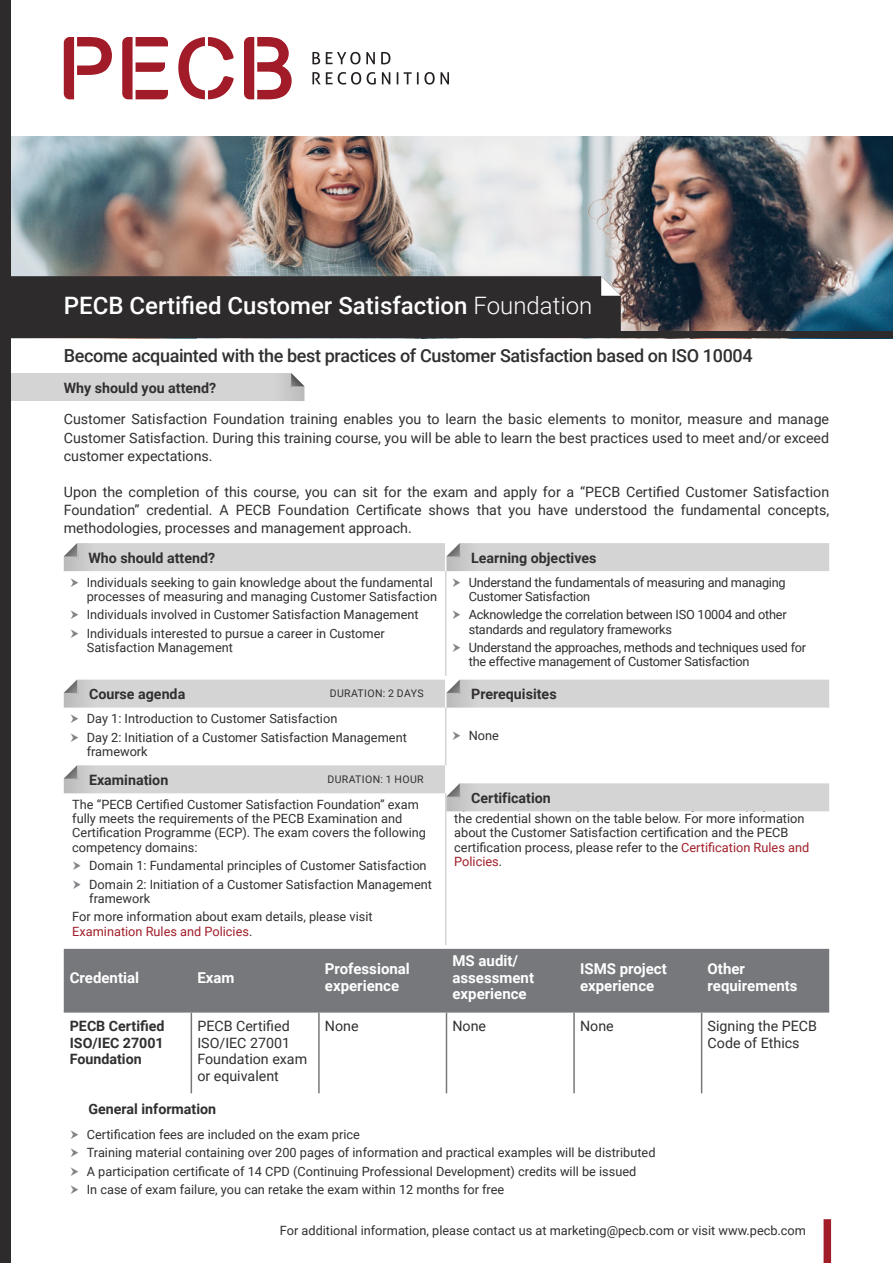
<style>
.page{position:relative;width:893px;height:1263px;background:#fff}
.page>*{position:absolute;margin:0;border:0;box-sizing:border-box;transform-origin:0 0}
.t1{font:500 24px "Roboto";color:#fff}
.t2{font:500 18px "Roboto";letter-spacing:-.02em;color:#312f30}
.t3{font:700 15px/16.5px "Roboto";color:#fff}
.t4{font:14.25px/18px "Roboto";color:#312f30;text-align:justify}
.t5{font:700 14.25px/16.5px "Roboto";color:#312f30;text-align:justify}
.Bullet{font:12.75px/14.2px "Roboto";color:#312f30}
.Bullet-2{font:12.75px/14.2px "Roboto";letter-spacing:-.02em;color:#312f30}
.t6{font:10.5px "Roboto";letter-spacing:.035em;color:#312f30}
.s1{font-weight:300}
.s2{color:#a11e29}
</style>
<div class="page">
<img style="left:11px;top:136px;width:882px;height:195px">
<div style="left:824px;top:1219px;width:7px;height:44px;background:#a11e29"></div>
<svg style="left:11px;top:373px;width:293px;height:28px;background:#d3d2d3"></svg>
<hr style="left:445px;top:571px;width:1px;height:105px;background:#d5d4d5">
<hr style="left:445px;top:793px;width:1px;height:152px;background:#d5d4d5">
<hr style="left:445px;top:708px;width:1px;height:57px;background:#d5d4d5">
<div style="left:64px;top:543px;width:765px;height:28px;background:#d5d4d5"></div>
<svg style="left:64px;top:680px;width:765px;height:28px;background:#d4d3d4"></svg>
<svg style="left:64px;top:765px;width:765px;height:46px"></svg>
<div style="left:0;top:0;width:11px;height:1263px;background:#2e2b2c"></div>
<div style="left:11px;top:276px;width:610px;height:55px;background:#2e2b2c"></div>
<div style="left:0;top:331px;width:893px;height:7px;background:#2e2b2c"></div>
<svg style="left:64px;top:37px;width:48px;height:62px"></svg>
<svg style="left:122px;top:37px;width:46px;height:62px"></svg>
<svg style="left:178px;top:37px;width:56px;height:62px"></svg>
<svg style="left:244px;top:37px;width:48px;height:62px"></svg>
<svg style="left:312px;top:52px;width:8px;height:12px"></svg>
<svg style="left:326px;top:52px;width:49px;height:12px"></svg>
<svg style="left:381px;top:52px;width:9px;height:12px"></svg>
<svg style="left:312px;top:72px;width:49px;height:13px"></svg>
<svg style="left:367px;top:72px;width:9px;height:13px"></svg>
<svg style="left:382px;top:72px;width:8px;height:12px"></svg>
<svg style="left:397px;top:72px;width:1px;height:12px"></svg>
<svg style="left:404px;top:72px;width:45px;height:13px"></svg>
<div style="left:64px;top:949px;width:765px;height:62px;background:#76787b"></div>
<hr style="left:64px;top:1011px;width:127px;height:1px;background:#76787b">
<hr style="left:191px;top:1011px;width:128px;height:1px;background:#76787b">
<hr style="left:319px;top:1011px;width:127px;height:1px;background:#76787b">
<hr style="left:446px;top:1011px;width:128px;height:1px;background:#76787b">
<hr style="left:574px;top:1011px;width:128px;height:1px;background:#76787b">
<hr style="left:702px;top:1011px;width:127px;height:1px;background:#76787b">
<hr style="left:191px;top:1012px;width:1px;height:81px;background:#76787b">
<hr style="left:318px;top:1012px;width:2px;height:81px;background:#76787b">
<hr style="left:446px;top:1012px;width:1px;height:81px;background:#76787b">
<hr style="left:573px;top:1012px;width:2px;height:81px;background:#76787b">
<hr style="left:701px;top:1012px;width:1px;height:81px;background:#76787b">
<p class="t1" style="left:64px;top:288px;width:530px">PECB Certified Customer Satisfaction <span class="s1">Foundation</span></p>
<p class="t2" style="left:64px;top:343px;width:690px">Become acquainted with the best practices of Customer Satisfaction based on ISO 10004</p>
<p class="t5" style="left:64px;top:379px;width:154px">Why should you attend?</p>
<p class="t4" style="left:64px;top:410px;width:767px">Customer Satisfaction Foundation training enables you to learn the basic elements to monitor, measure and manage Customer Satisfaction. During this training course, you will be able to learn the best practices used to meet and/or exceed customer expectations.</p>
<p class="t4" style="left:64px;top:482px;width:767px">Upon the completion of this course, you can sit for the exam and apply for a “PECB Certified Customer Satisfaction Foundation” credential. A PECB Foundation Certificate shows that you have understood the fundamental concepts, methodologies, processes and management approach.</p>
<p class="t5" style="left:88px;top:549px;width:128px">Who should attend?</p>
<p class="t5" style="left:471px;top:549px;width:127px">Learning objectives</p>
<p class="Bullet" style="left:87px;top:575px;width:352px">Individuals seeking to gain knowledge about the fundamental processes of measuring and managing Customer Satisfaction</p>
<p class="Bullet" style="left:87px;top:607px;width:333px">Individuals involved in Customer Satisfaction Management</p>
<p class="Bullet" style="left:87px;top:626px;width:299px">Individuals interested to pursue a career in Customer<br>Satisfaction Management</p>
<p class="Bullet-2" style="left:469px;top:575px;width:318px">Understand the fundamentals of measuring and managing<br>Customer Satisfaction</p>
<p class="Bullet-2" style="left:469px;top:607px;width:319px">Acknowledge the correlation between ISO 10004 and other standards and regulatory frameworks</p>
<p class="Bullet-2" style="left:469px;top:640px;width:339px">Understand the approaches, methods and techniques used for the effective management of Customer Satisfaction</p>
<p class="t5" style="left:89px;top:685px;width:98px">Course agenda</p>
<p class="t6" style="left:330px;top:686px;width:95px">DURATION: 2 DAYS</p>
<p class="t5" style="left:471px;top:685px;width:87px">Prerequisites</p>
<p class="Bullet" style="left:87px;top:711px;width:252px">Day 1: Introduction to Customer Satisfaction</p>
<p class="Bullet" style="left:87px;top:729px;width:322px">Day 2: Initiation of a Customer Satisfaction Management framework</p>
<p class="Bullet" style="left:469px;top:728px;width:32px">None</p>
<p class="t5" style="left:89px;top:771px;width:81px">Examination</p>
<p class="t6" style="left:327px;top:772px;width:98px">DURATION: 1 HOUR</p>
<p class="Bullet" style="left:72px;top:797px;width:355px">The “PECB Certified Customer Satisfaction Foundation” exam fully meets the requirements of the PECB Examination and Certification Programme (ECP). The exam covers the following competency domains:</p>
<p class="Bullet" style="left:89px;top:858px;width:339px">Domain 1: Fundamental principles of Customer Satisfaction</p>
<p class="Bullet" style="left:89px;top:876px;width:344px">Domain 2: Initiation of a Customer Satisfaction Management framework</p>
<p class="Bullet" style="left:72px;top:909px;width:302px">For more information about exam details, please visit<br><span class="s2">Examination Rules and Policies</span>.</p>
<p class="t5" style="left:471px;top:789px;width:81px">Certification</p>
<p class="Bullet" style="left:454px;top:811px;width:356px">the credential shown on the table below. For more information about the Customer Satisfaction certification and the PECB certification process, please refer to the <span class="s2">Certification Rules and Policies</span>.</p>
<p class="t3" style="left:70px;top:968px;width:71px">Credential</p>
<p class="t3" style="left:197px;top:968px;width:39px">Exam</p>
<p class="t3" style="left:325px;top:960px;width:86px">Professional experience</p>
<p class="t3" style="left:452px;top:952px;width:83px">MS audit/ assessment experience</p>
<p class="t3" style="left:580px;top:960px;width:88px">ISMS project experience</p>
<p class="t3" style="left:708px;top:960px;width:92px">Other requirements</p>
<p class="t5" style="left:70px;top:1017px;width:96px">PECB Certified ISO/IEC 27001<br>Foundation</p>
<p class="t4" style="left:197px;top:1017px;width:111px;line-height:16.5px;text-align:left">PECB Certified<br>ISO/IEC 27001<br>Foundation exam or equivalent</p>
<p class="t4" style="left:325px;top:1016px;width:35px">None</p>
<p class="t4" style="left:452px;top:1016px;width:35px">None</p>
<p class="t4" style="left:580px;top:1016px;width:35px">None</p>
<p class="t4" style="left:708px;top:1017px;width:111px;line-height:16.5px">Signing the PECB<br>Code of Ethics</p>
<p class="t5" style="left:88px;top:1100px;width:129px">General information</p>
<p class="Bullet" style="left:87px;top:1127px;width:275px">Certification fees are included on the exam price</p>
<p class="Bullet" style="left:87px;top:1145px;width:570px">Training material containing over 200 pages of information and practical examples will be distributed</p>
<p class="Bullet" style="left:87px;top:1164px;width:551px">A participation certificate of 14 CPD (Continuing Professional Development) credits will be issued</p>
<p class="Bullet" style="left:87px;top:1182px;width:419px">In case of exam failure, you can retake the exam within 12 months for free</p>
<p class="Bullet" style="left:280px;top:1223px;width:528px">For additional information, please contact us at marketing@pecb.com or visit www.pecb.com</p>
</div>
